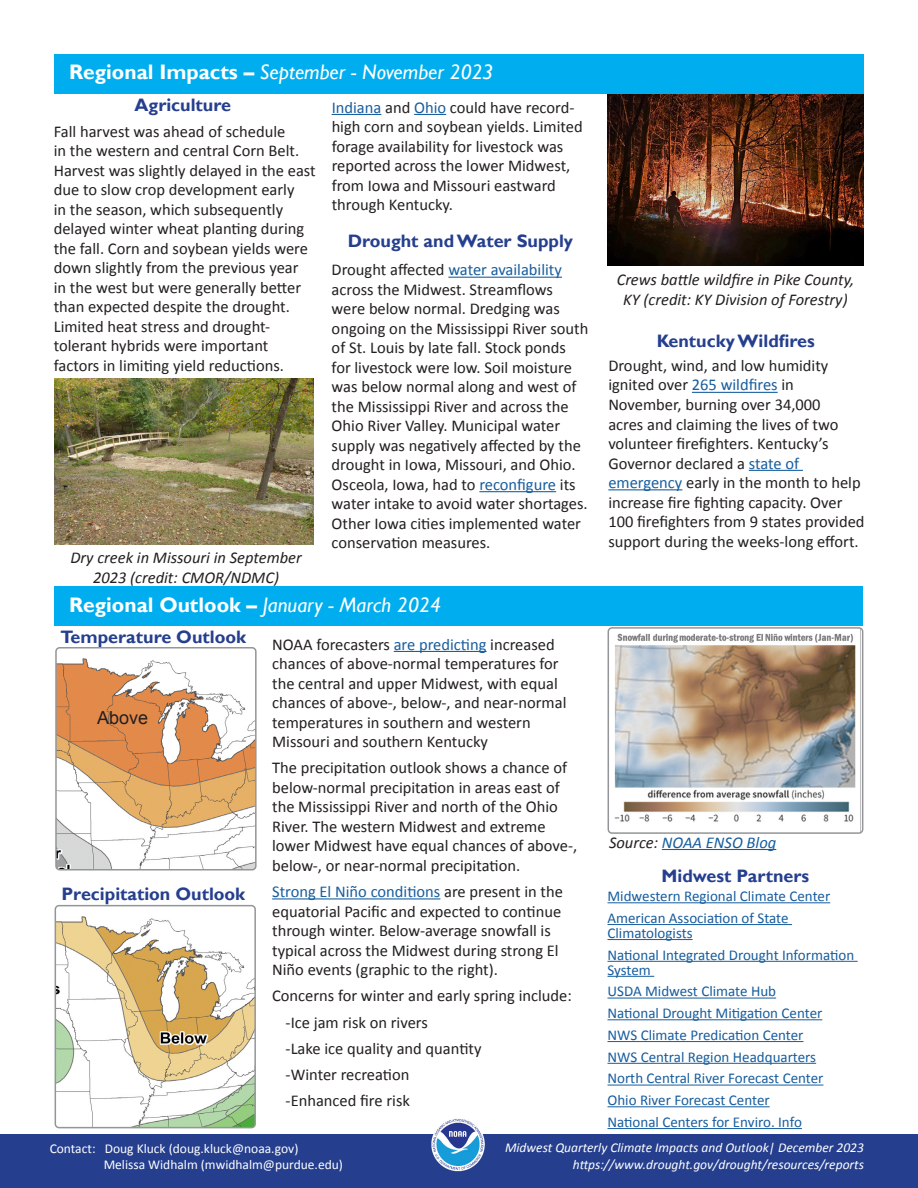
<style>
.page{position:relative;width:918px;height:1188px;background:#fff}
.page>*{position:absolute;margin:0;border:0;box-sizing:border-box;transform-origin:0 0}
.t1{font:italic 21px "Gill Sans";color:#fff}
.t2{font:700 18px "Gill Sans";color:#253f8e}
.t3{font:18px "Arial";color:#231f20}
.body_text{font:16.5px/19.5px "Calibri";color:#231f20}
.body_text-2{font:italic 16.5px/19.5px "Calibri";color:#231f20;text-align:center}
.body_text-3{font:16.5px "Calibri";color:#175d9e}
.body_text-4{font:italic 16.5px "Calibri";color:#175d9e}
.partners{font:15px/15px "Calibri";color:#175d9e}
.Footer_Right{font:italic 13.5px "Calibri";color:#fff}
.t4{font:13.5px/16.2px "Calibri";color:#fff}
.s1{font-weight:700;font-style:normal}
.s2{color:#175d9e}
.s3{color:#231f20}
</style>
<div class="page">
<div style="left:0;top:1134px;width:918px;height:54px;background:#253f8e"></div>
<div style="left:54px;top:54px;width:810px;height:40px;background:#00aeef"></div>
<img style="left:430px;top:1116px;width:56px;height:57px;border-radius:28px">
<div style="left:54px;top:587px;width:808px;height:39px;background:#00aeef"></div>
<img style="left:55px;top:378px;width:258px;height:166px">
<img style="left:608px;top:94px;width:255px;height:171px">
<hr style="left:394px;top:651px;width:93px;height:1px;background:#175d9e">
<hr style="left:272px;top:898px;width:168px;height:1px;background:#175d9e">
<hr style="left:608px;top:902px;width:222px;height:1px;background:#175d9e">
<hr style="left:608px;top:924px;width:184px;height:1px;background:#175d9e">
<hr style="left:608px;top:939px;width:85px;height:1px;background:#175d9e">
<hr style="left:608px;top:961px;width:250px;height:1px;background:#175d9e">
<hr style="left:608px;top:976px;width:46px;height:1px;background:#175d9e">
<hr style="left:608px;top:998px;width:168px;height:1px;background:#175d9e">
<hr style="left:608px;top:1019px;width:214px;height:1px;background:#175d9e">
<hr style="left:608px;top:1041px;width:195px;height:1px;background:#175d9e">
<hr style="left:608px;top:1063px;width:208px;height:1px;background:#175d9e">
<hr style="left:608px;top:1085px;width:215px;height:1px;background:#175d9e">
<hr style="left:608px;top:1106px;width:162px;height:1px;background:#175d9e">
<hr style="left:608px;top:1128px;width:194px;height:1px;background:#175d9e">
<hr style="left:662px;top:849px;width:114px;height:1px;background:#175d9e">
<img style="left:58px;top:658px;width:196px;height:210px">
<div style="left:55px;top:647px;width:202px;height:224px;border:2px solid #939598;border-radius:4px"></div>
<img style="left:55px;top:906px;width:200px;height:222px">
<div style="left:55px;top:905px;width:201px;height:223px;border:2px solid #939598;border-radius:4px"></div>
<img style="left:608px;top:628px;width:255px;height:205px">
<div style="left:608px;top:627px;width:255px;height:207px;border:2px solid #939598;border-radius:4px"></div>
<hr style="left:332px;top:114px;width:49px;height:1px;background:#175d9e">
<hr style="left:414px;top:114px;width:32px;height:1px;background:#175d9e">
<hr style="left:448px;top:277px;width:114px;height:1px;background:#175d9e">
<hr style="left:479px;top:491px;width:77px;height:1px;background:#175d9e">
<hr style="left:692px;top:392px;width:86px;height:1px;background:#175d9e">
<hr style="left:749px;top:470px;width:54px;height:1px;background:#175d9e">
<hr style="left:608px;top:489px;width:74px;height:1px;background:#175d9e">
<h3 class="t1" style="left:69px;top:59px;width:426px"><span class="s1">Regional Impacts –</span> September - November 2023</h3>
<h4 class="t2" style="left:135px;top:94px;width:98px">Agriculture</h4>
<p class="body_text" style="left:54px;top:121px;width:264px">Fall harvest was ahead of schedule<br>in the western and central Corn Belt.<br>Harvest was slightly delayed in the east due to slow crop development early<br>in the season, which subsequently delayed winter wheat planting during the fall. Corn and soybean yields were down slightly from the previous year<br>in the west but were generally better than expected despite the drought.<br>Limited heat stress and drought&shy;tolerant hybrids were important factors in limiting yield reductions.</p>
<p class="body_text" style="left:332px;top:97px;width:253px"><span class="s2">Indiana</span> and <span class="s2">Ohio</span> could have record&shy;high corn and soybean yields. Limited forage availability for livestock was reported across the lower Midwest, from Iowa and Missouri eastward through Kentucky.</p>
<h4 class="t2" style="left:348px;top:230px;width:227px">Drought and Water Supply</h4>
<p class="body_text-3" style="left:332px;top:258px;width:232px"><span class="s3">Drought affected</span> water availability</p>
<p class="body_text" style="left:332px;top:279px;width:258px">across the Midwest. Streamflows were below normal. Dredging was ongoing on the Mississippi River south of St. Louis by late fall. Stock ponds for livestock were low. Soil moisture was below normal along and west of the Mississippi River and across the Ohio River Valley. Municipal water supply was negatively affected by the drought in Iowa, Missouri, and Ohio.<br>Osceola, Iowa, had to <span class="s2">reconfigure</span> its water intake to avoid water shortages.<br>Other Iowa cities implemented water conservation measures.</p>
<p class="body_text-2" style="left:70px;top:548px;width:233px">Dry creek in Missouri in September<br>2023 (credit: CMOR/NDMC)</p>
<h3 class="t1" style="left:69px;top:592px;width:373px"><span class="s1">Regional Outlook –</span> January - March 2024</h3>
<p class="body_text-2" style="left:617px;top:269px;width:239px">Crews battle wildfire in Pike County,<br>KY (credit: KY Division of Forestry)</p>
<h4 class="t2" style="left:657px;top:330px;width:160px">Kentucky Wildfires</h4>
<p class="body_text" style="left:608px;top:355px;width:222px">Drought, wind, and low humidity ignited over <span class="s2">265 wildfires</span> in</p>
<p class="body_text" style="left:608px;top:394px;width:258px">November, burning over 34,000<br>acres and claiming the lives of two volunteer firefighters. Kentucky’s Governor declared a <span class="s2">state of emergency</span> early in the month to help increase fire fighting capacity. Over 100 firefighters from 9 states provided support during the weeks-long effort.</p>
<h4 class="t2" style="left:61px;top:626px;width:187px">Temperature Outlook</h4>
<p class="body_text" style="left:272px;top:634px;width:284px">NOAA forecasters <span class="s2">are predicting</span> increased</p>
<p class="body_text" style="left:272px;top:653px;width:296px">chances of above-normal temperatures for the central and upper Midwest, with equal chances of above-, below-, and near-normal temperatures in southern and western Missouri and southern Kentucky</p>
<p class="body_text" style="left:272px;top:758px;width:307px">The precipitation outlook shows a chance of below-normal precipitation in areas east of the Mississippi River and north of the Ohio River. The western Midwest and extreme lower Midwest have equal chances of above-, below-, or near-normal precipitation.</p>
<p class="body_text" style="left:272px;top:881px;width:292px"><span class="s2">Strong El Niño conditions</span> are present in the equatorial Pacific and expected to continue through winter. Below-average snowfall is typical across the Midwest during strong El Niño events (graphic to the right).</p>
<p class="body_text" style="left:272px;top:986px;width:301px">Concerns for winter and early spring include:</p>
<p class="body_text" style="left:286px;top:1012px;width:144px">-Ice jam risk on rivers</p>
<p class="body_text" style="left:286px;top:1038px;width:197px">-Lake ice quality and quantity</p>
<p class="body_text" style="left:286px;top:1064px;width:125px">-Winter recreation</p>
<p class="body_text" style="left:286px;top:1091px;width:126px">-Enhanced fire risk</p>
<p class="t3" style="left:97px;top:706px;width:53px">Above</p>
<p class="body_text-4" style="left:609px;top:831px;width:169px"><span class="s3">Source:</span> NOAA ENSO Blog</p>
<h4 class="t2" style="left:662px;top:866px;width:149px">Midwest Partners</h4>
<p class="partners" style="left:608px;top:888px;width:224px">Midwestern Regional Climate Center</p>
<p class="partners" style="left:608px;top:910px;width:183px">American Association of State<br>Climatologists</p>
<p class="partners" style="left:608px;top:947px;width:248px">National Integrated Drought Information<br>System</p>
<p class="partners" style="left:608px;top:983px;width:170px">USDA Midwest Climate Hub</p>
<p class="partners" style="left:608px;top:1005px;width:216px">National Drought Mitigation Center</p>
<p class="partners" style="left:608px;top:1027px;width:198px">NWS Climate Predication Center</p>
<p class="partners" style="left:608px;top:1049px;width:210px">NWS Central Region Headquarters</p>
<p class="partners" style="left:608px;top:1070px;width:217px">North Central River Forecast Center</p>
<p class="partners" style="left:608px;top:1092px;width:164px">Ohio River Forecast Center</p>
<p class="partners" style="left:608px;top:1114px;width:196px">National Centers for Enviro. Info</p>
<p class="Footer_Right" style="left:505px;top:1138px;width:361px">Midwest Quarterly Climate Impacts and Outlook| December 2023</p>
<p class="Footer_Right" style="left:573px;top:1155px;width:293px">https://www.drought.gov/drought/resources/reports</p>
<h4 class="t2" style="left:62px;top:883px;width:185px">Precipitation Outlook</h4>
<p class="t4" style="left:104px;top:1140px;width:241px;text-indent:-54px">Contact: Doug Kluck (doug.kluck@noaa.gov)<br>Melissa Widhalm (mwidhalm@purdue.edu)</p>
</div>
